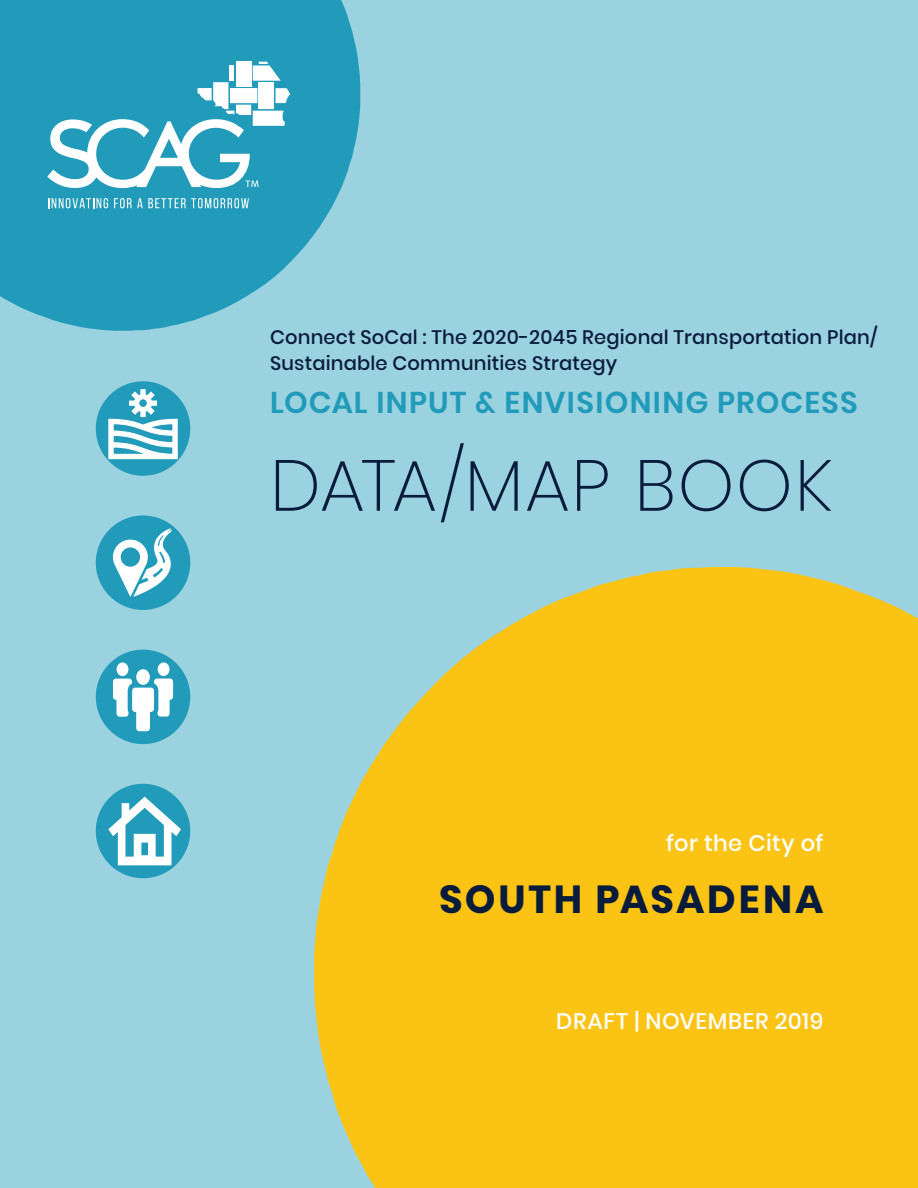
<style>
.page{position:relative;width:918px;height:1188px;background:#9bd2df}
.page>*{position:absolute;margin:0;border:0;box-sizing:border-box;transform-origin:0 0}
.Data_Title{font:200 72px "Poppins";letter-spacing:.02em;color:#0a1c3b}
.City_Name{font:700 39px "Poppins";letter-spacing:.07em;color:#0a1c3b}
.Local_Title{font:600 30px "Poppins";letter-spacing:.04em;color:#219bb9}
.Unincorporated{font:500 22.5px "Poppins";letter-spacing:.02em;color:#fff}
.Title_Cover{font:500 19.5px/25.5px "Poppins";letter-spacing:.01em;color:#0a1c3b}
</style>
<div class="page">
<svg style="left:0;top:0;width:360px;height:331px;fill:#219bb9"></svg>
<svg style="left:314px;top:567px;width:604px;height:621px;background:#f0c42a"></svg>
<div style="left:96px;top:650px;width:94px;height:94px;background:#219bb9;border-radius:50%"></div>
<div style="left:117px;top:662px;width:11px;height:14px;background:#fff;border-radius:50%"></div>
<div style="left:158px;top:662px;width:12px;height:14px;background:#fff;border-radius:50%"></div>
<svg style="left:113px;top:679px;width:60px;height:52px"></svg>
<div style="left:136px;top:669px;width:14px;height:16px;background:#fff;border-radius:50%"></div>
<div style="left:96px;top:784px;width:94px;height:94px;background:#219bb9;border-radius:50%"></div>
<svg style="left:108px;top:797px;width:73px;height:68px"></svg>
<div style="left:96px;top:381px;width:94px;height:95px;background:#219bb9;border-radius:50%"></div>
<svg style="left:108px;top:389px;width:70px;height:71px"></svg>
<div style="left:96px;top:515px;width:94px;height:95px;background:#219bb9;border-radius:50%"></div>
<svg style="left:113px;top:528px;width:59px;height:69px"></svg>
<svg style="left:48px;top:198px;width:60px;height:10px"></svg>
<svg style="left:114px;top:198px;width:135px;height:10px"></svg>
<svg style="left:47px;top:62px;width:243px;height:126px;background:#5db6cb"></svg>
<p class="Title_Cover" style="left:270px;top:325px;width:609px">Connect SoCal : The 2020-2045 Regional Transportation Plan/<br>Sustainable Communities Strategy</p>
<p class="Local_Title" style="left:270px;top:386px;width:589px">LOCAL INPUT &amp; ENVISIONING PROCESS</p>
<p class="Data_Title" style="left:270px;top:444px;width:564px">DATA/MAP BOOK</p>
<p class="Unincorporated" style="left:666px;top:830px;width:159px">for the City of</p>
<p class="City_Name" style="left:439px;top:877px;width:386px">SOUTH PASADENA</p>
<p class="Unincorporated" style="left:556px;top:1008px;width:269px">DRAFT | NOVEMBER 2019</p>
</div>
